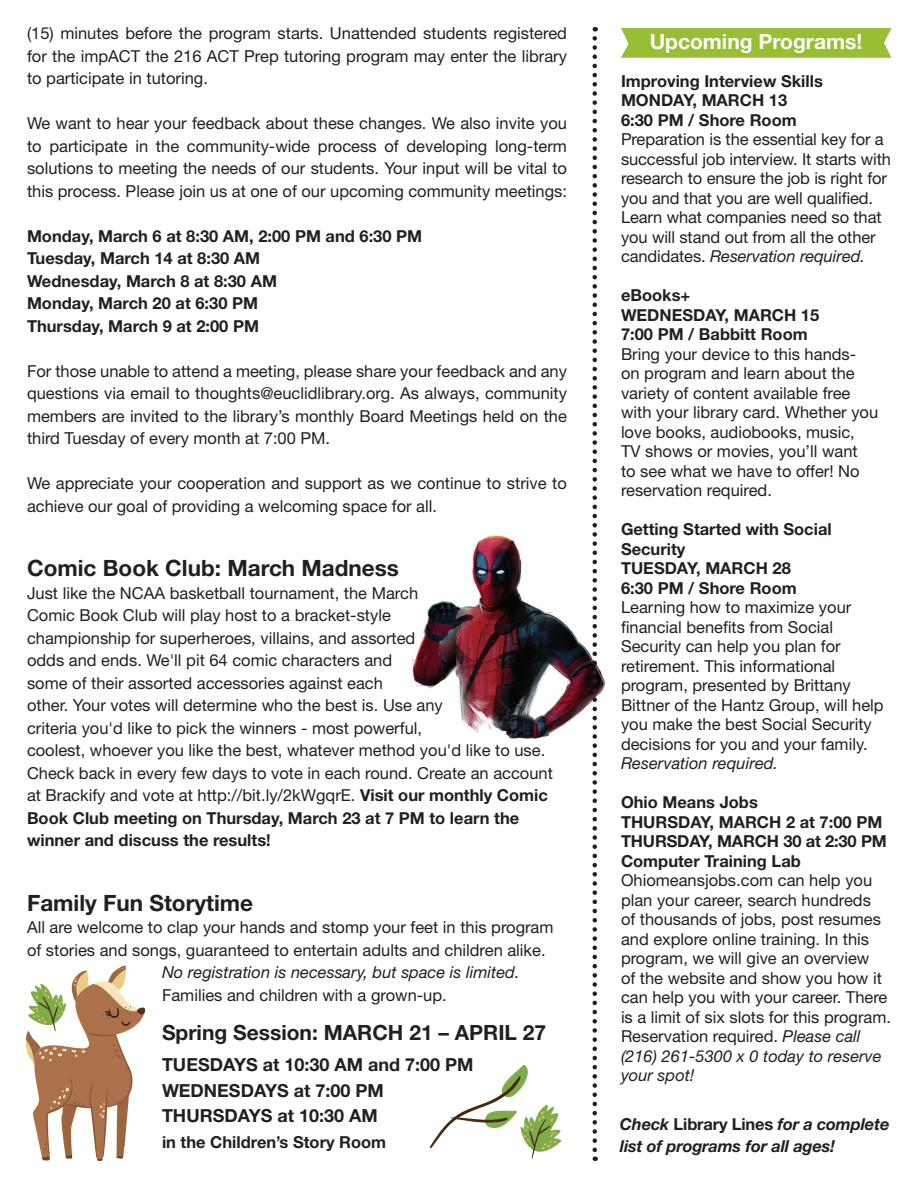
<style>
.page{position:relative;width:918px;height:1188px;background:#fff}
.page>*{position:absolute;margin:0;border:0;box-sizing:border-box;transform-origin:0 0}
.t1{font:700 22.5px "Helvetica Neue LT Std";color:#231f20}
.t2{font:700 21px "Helvetica Neue LT Std";color:#231f20}
.t3{font:700 21px "Helvetica Neue LT Std";color:#fff}
.t4{font:700 18px "Helvetica Neue LT Std";color:#231f20}
.t5{font:16.5px/19.5px "Helvetica Neue LT Std";color:#231f20}
.t6{font:700 16.5px/19.5px "Helvetica Neue LT Std";color:#231f20}
.t7{font:italic 16.5px/19.5px "Helvetica Neue LT Std";color:#231f20}
.t8{font:italic 700 16.5px/22.5px "Helvetica Neue LT Std";letter-spacing:-.01em;color:#231f20}
.s1{font-weight:700}
.s2{font-style:normal}
.s3{font-style:italic}
</style>
<div class="page">
<img style="left:413px;top:534px;width:192px;height:205px">
<svg style="left:621px;top:28px;width:271px;height:30px;background:#9bc03b"></svg>
<svg style="left:592px;top:38px;width:5px;height:1123px"></svg>
<svg style="left:26px;top:965px;width:119px;height:196px"></svg>
<svg style="left:429px;top:1065px;width:132px;height:94px"></svg>
<p class="t5" style="left:27px;top:22px;width:542px;line-height:22.5px;text-align:justify">(15) minutes before the program starts. Unattended students registered for the impACT the 216 ACT Prep tutoring program may enter the library to participate in tutoring.</p>
<p class="t5" style="left:27px;top:112px;width:542px;line-height:22.5px;text-align:justify">We want to hear your feedback about these changes. We also invite you to participate in the community-wide process of developing long-term solutions to meeting the needs of our students. Your input will be vital to this process. Please join us at one of our upcoming community meetings:</p>
<p class="t6" style="left:27px;top:226px;width:397px">Monday, March 6 at 8:30 AM, 2:00 PM and 6:30 PM</p>
<p class="t6" style="left:27px;top:248px;width:235px">Tuesday, March 14 at 8:30 AM</p>
<p class="t6" style="left:27px;top:271px;width:252px">Wednesday, March 8 at 8:30 AM</p>
<p class="t6" style="left:27px;top:293px;width:233px">Monday, March 20 at 6:30 PM</p>
<p class="t6" style="left:27px;top:316px;width:234px">Thursday, March 9 at 2:00 PM</p>
<p class="t5" style="left:27px;top:359px;width:542px;line-height:22.5px;text-align:justify">For those unable to attend a meeting, please share your feedback and any questions via email to thoughts@euclidlibrary.org. As always, community members are invited to the library’s monthly Board Meetings held on the third Tuesday of every month at 7:00 PM.</p>
<p class="t5" style="left:27px;top:472px;width:541px;line-height:22.5px">We appreciate your cooperation and support as we continue to strive to achieve our goal of providing a welcoming space for all.</p>
<p class="t1" style="left:27px;top:554px;width:374px">Comic Book Club: March Madness</p>
<p class="t5" style="left:27px;top:583px;width:393px">Just like the NCAA basketball tournament, the March</p>
<p class="t5" style="left:27px;top:605px;width:365px">Comic Book Club will play host to a bracket-style</p>
<p class="t5" style="left:27px;top:628px;width:390px">championship for superheroes, villains, and assorted</p>
<p class="t5" style="left:27px;top:650px;width:367px">odds and ends. We'll pit 64 comic characters and</p>
<p class="t5" style="left:27px;top:673px;width:358px">some of their assorted accessories against each</p>
<p class="t5" style="left:27px;top:695px;width:417px">other. Your votes will determine who the best is. Use any</p>
<p class="t5" style="left:27px;top:718px;width:397px">criteria you'd like to pick the winners - most powerful,</p>
<p class="t5" style="left:27px;top:739px;width:527px;line-height:22.5px">coolest, whoever you like the best, whatever method you'd like to use.<br>Check back in every few days to vote in each round. Create an account at Brackify and vote at http://bit.ly/2kWgqrE. <span class="s1">Visit our monthly Comic Book Club meeting on Thursday, March 23 at 7 PM to learn the winner and discuss the results!</span></p>
<p class="t1" style="left:27px;top:889px;width:228px">Family Fun Storytime</p>
<p class="t5" style="left:27px;top:916px;width:528px;line-height:22.5px">All are welcome to clap your hands and stomp your feet in this program of stories and songs, guaranteed to entertain adults and children alike.</p>
<p class="t7" style="left:162px;top:961px;width:359px;line-height:22.5px">No registration is necessary, but space is limited.<br><span class="s2">Families and children with a grown-up.</span></p>
<p class="t2" style="left:162px;top:1019px;width:386px">Spring Session: MARCH 21 – APRIL 27</p>
<p class="t4" style="left:162px;top:1054px;width:313px">TUESDAYS at 10:30 AM and 7:00 PM</p>
<p class="t4" style="left:162px;top:1079px;width:223px">WEDNESDAYS at 7:00 PM</p>
<p class="t4" style="left:162px;top:1105px;width:217px">THURSDAYS at 10:30 AM</p>
<p class="t6" style="left:162px;top:1132px;width:226px">in the Children’s Story Room</p>
<p class="t3" style="left:650px;top:29px;width:214px">Upcoming Programs!</p>
<p class="t6" style="left:621px;top:71px;width:203px">Improving Interview Skills</p>
<p class="t6" style="left:621px;top:90px;width:168px">MONDAY, MARCH 13</p>
<p class="t6" style="left:621px;top:110px;width:177px">6:30 PM / Shore Room</p>
<p class="t5" style="left:621px;top:129px;width:272px">Preparation is the essential key for a successful job interview. It starts with research to ensure the job is right for you and that you are well qualified.<br>Learn what companies need so that you will stand out from all the other candidates. <span class="s3">Reservation required.</span></p>
<p class="t6" style="left:621px;top:285px;width:71px">eBooks+</p>
<p class="t6" style="left:621px;top:305px;width:200px">WEDNESDAY, MARCH 15</p>
<p class="t6" style="left:621px;top:324px;width:188px">7:00 PM / Babbitt Room</p>
<p class="t5" style="left:621px;top:344px;width:259px">Bring your device to this hands&shy;on program and learn about the variety of content available free with your library card. Whether you love books, audiobooks, music,<br>TV shows or movies, you’ll want<br>to see what we have to offer! No reservation required.</p>
<p class="t6" style="left:621px;top:519px;width:212px">Getting Started with Social<br>Security</p>
<p class="t6" style="left:621px;top:558px;width:171px">TUESDAY, MARCH 28</p>
<p class="t6" style="left:621px;top:578px;width:177px">6:30 PM / Shore Room</p>
<p class="t5" style="left:621px;top:597px;width:264px">Learning how to maximize your financial benefits from Social<br>Security can help you plan for retirement. This informational program, presented by Brittany<br>Bittner of the Hantz Group, will help you make the best Social Security decisions for you and your family.<br><span class="s3">Reservation required.</span></p>
<p class="t6" style="left:621px;top:792px;width:138px">Ohio Means Jobs</p>
<p class="t6" style="left:621px;top:812px;width:263px">THURSDAY, MARCH 2 at 7:00 PM</p>
<p class="t6" style="left:621px;top:831px;width:267px">THURSDAY, MARCH 30 at 2:30 PM</p>
<p class="t6" style="left:621px;top:851px;width:181px">Computer Training Lab</p>
<p class="t5" style="left:621px;top:870px;width:272px">Ohiomeansjobs.com can help you plan your career, search hundreds<br>of thousands of jobs, post resumes and explore online training. In this program, we will give an overview<br>of the website and show you how it can help you with your career. There is a limit of six slots for this program.</p>
<p class="t7" style="left:621px;top:1026px;width:262px"><span class="s2">Reservation required.</span> Please call (216) 261-5300 x 0 today to reserve your spot!</p>
<p class="t8" style="left:620px;top:1112px;width:271px">Check <span class="s2">Library Lines</span> for a complete list of programs for all ages!</p>
</div>
